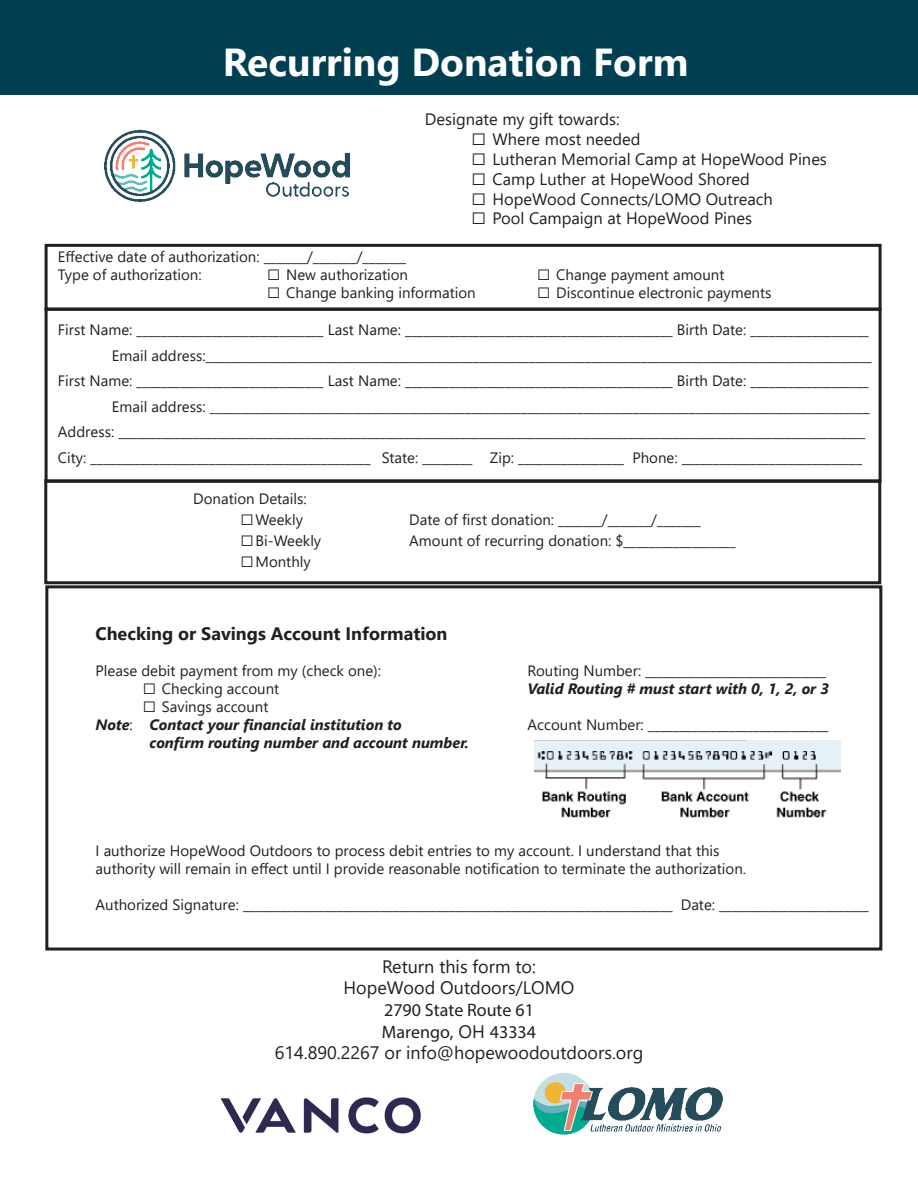
<style>
.page{position:relative;width:918px;height:1188px;background:#fff}
.page>*{position:absolute;margin:0;border:0;box-sizing:border-box;transform-origin:0 0}
.t1{font:700 39px "Segoe UI";color:#fff}
.t2{font:18px/21.6px "Segoe UI";color:#231f20;text-align:center}
.t3{font:700 18px "Segoe UI";color:#231f20}
.t4{font:16.5px "Segoe UI";color:#231f20}
.t5{font:15px "Segoe UI";color:#231f20}
.t6{font:italic 700 15px "Segoe UI";color:#231f20}
.s1{font-weight:400;font-style:normal}
.s2{font-family:"Myriad Pro"}
</style>
<div class="page">
<div style="left:0;top:0;width:918px;height:94px;background:#003f52"></div>
<img style="left:104px;top:129px;width:246px;height:74px">
<div style="left:45px;top:244px;width:837px;height:67px;border:3px solid #231f20"></div>
<div style="left:45px;top:308px;width:837px;height:175px;border:3px solid #231f20"></div>
<div style="left:44px;top:479px;width:837px;height:105px;border:3px solid #231f20"></div>
<img style="left:535px;top:740px;width:305px;height:78px">
<div style="left:45px;top:585px;width:837px;height:366px;border:3px solid #231f20"></div>
<img style="left:220px;top:1098px;width:201px;height:36px">
<img style="left:533px;top:1073px;width:190px;height:62px">
<p class="t1" style="left:223px;top:25px;width:467px">Recurring Donation Form</p>
<p class="t4" style="left:425px;top:104px;width:196px">Designate my gift towards:</p>
<p class="t4" style="left:493px;top:124px;width:149px">Where most needed</p>
<p class="t4" style="left:493px;top:144px;width:336px">Lutheran Memorial Camp at HopeWood Pines</p>
<p class="t4" style="left:493px;top:163px;width:259px">Camp Luther at HopeWood Shored</p>
<p class="t4" style="left:493px;top:183px;width:282px">HopeWood Connects/LOMO Outreach</p>
<p class="t4" style="left:493px;top:203px;width:261px">Pool Campaign at HopeWood Pines</p>
<p class="t5" style="left:58px;top:242px;width:350px">Effective date of authorization: _______/_______/_______</p>
<p class="t5" style="left:58px;top:260px;width:145px">Type of authorization:</p>
<p class="t5" style="left:286px;top:260px;width:123px">New authorization</p>
<p class="t5" style="left:556px;top:260px;width:170px">Change payment amount</p>
<p class="t5" style="left:286px;top:278px;width:191px">Change banking information</p>
<p class="t5" style="left:556px;top:278px;width:217px">Discontinue electronic payments</p>
<p class="t5" style="left:58px;top:316px;width:812px">First Name: ______________________________ Last Name: ___________________________________________ Birth Date: ___________________</p>
<p class="t5" style="left:112px;top:341px;width:761px">Email address:___________________________________________________________________________________________________________</p>
<p class="t5" style="left:58px;top:367px;width:812px">First Name: ______________________________ Last Name: ___________________________________________ Birth Date: ___________________</p>
<p class="t5" style="left:112px;top:392px;width:759px">Email address: __________________________________________________________________________________________________________</p>
<p class="t5" style="left:58px;top:418px;width:809px">Address: ________________________________________________________________________________________________________________________</p>
<p class="t5" style="left:58px;top:443px;width:806px">City: _____________________________________________ State: ________ Zip: _________________ Phone: _____________________________</p>
<p class="t5" style="left:193px;top:485px;width:115px">Donation Details:</p>
<p class="t5" style="left:256px;top:506px;width:49px">Weekly</p>
<p class="t5" style="left:409px;top:506px;width:293px">Date of first donation: _______/_______/_______</p>
<p class="t5" style="left:256px;top:527px;width:67px">Bi-Weekly</p>
<p class="t5" style="left:409px;top:527px;width:328px">Amount of recurring donation: $__________________</p>
<p class="t5" style="left:256px;top:548px;width:57px">Monthly</p>
<p class="t3" style="left:96px;top:616px;width:353px">Checking or Savings Account Information</p>
<p class="t5" style="left:96px;top:656px;width:287px">Please debit payment from my (check one):</p>
<p class="t5" style="left:528px;top:656px;width:300px">Routing Number: _____________________________</p>
<p class="t5" style="left:150px;top:674px;width:131px">⃣ Checking account</p>
<p class="t6" style="left:528px;top:674px;width:303px">Valid Routing # must start with 0, 1, 2, or 3</p>
<p class="t5" style="left:150px;top:692px;width:120px">⃣ Savings account</p>
<p class="t6" style="left:96px;top:710px;width:308px">Note<span class="s1">:</span> Contact your financial institution to</p>
<p class="t5" style="left:528px;top:710px;width:302px">Account Number: _____________________________</p>
<p class="t6" style="left:150px;top:728px;width:321px">confirm routing number and account number.</p>
<p class="t5" style="left:96px;top:836px;width:625px">I authorize HopeWood Outdoors to process debit entries to my account. I understand that this</p>
<p class="t5" style="left:96px;top:854px;width:652px">authority will remain in effect until I provide reasonable notification to terminate the authorization.</p>
<p class="t5" style="left:96px;top:890px;width:775px">Authorized Signature: _____________________________________________________________________ Date: ________________________</p>
<p class="t2" style="left:275px;top:954px;width:370px">Return this form to:<br>HopeWood Outdoors/LOMO<br><span class="s2">2790 State Route 61<br>Marengo,</span> OH <span class="s2">43334<br></span>614.890.2267 or info@hopewoodoutdoors.org</p>
</div>
